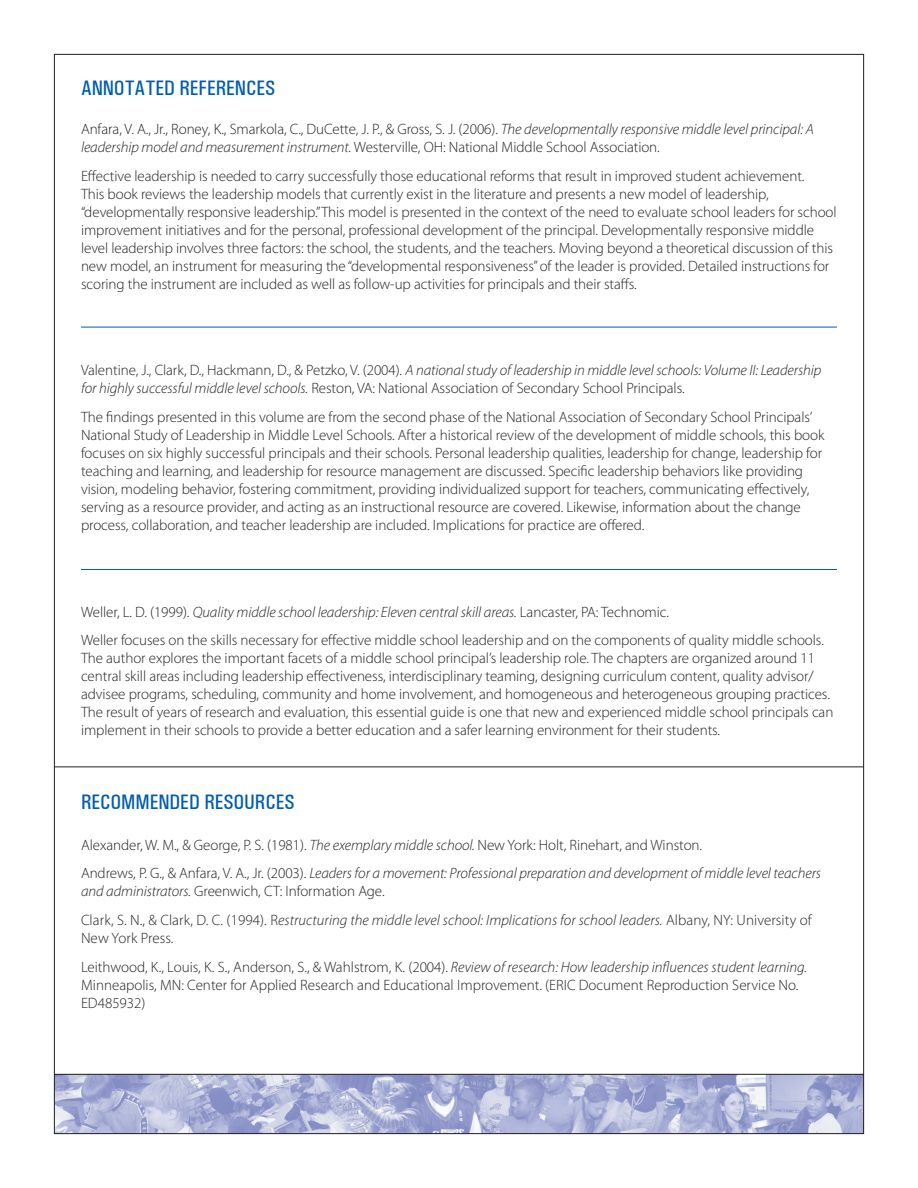
<style>
.page{position:relative;width:918px;height:1188px;background:#fff}
.page>*{position:absolute;margin:0;border:0;box-sizing:border-box;transform-origin:0 0}
.t1{font:500 condensed 21px "Univers";letter-spacing:-.005em;color:#015dab}
.t2{font:300 15px/18px "Myriad Pro";letter-spacing:-.005em;color:#231f20}
.t3{font:italic 300 15px/28.8px "Myriad Pro";letter-spacing:.005em;color:#231f20}
.s1{font-style:italic}
.s2{font-style:normal}
</style>
<div class="page">
<img style="left:56px;top:1075px;width:806px;height:57px">
<hr style="left:54px;top:1074px;width:810px;height:1px;background:#231f20">
<hr style="left:81px;top:327px;width:756px;height:1px;background:#015dab">
<hr style="left:81px;top:569px;width:756px;height:1px;background:#015dab">
<hr style="left:54px;top:766px;width:810px;height:1px;background:#231f20">
<h1 class="t1" style="left:81px;top:76px;width:44px">ANNOTATED</h1>
<h1 class="t1" style="left:179px;top:76px;width:87px">REFERENCES</h1>
<p class="t2" style="left:81px;top:120px;width:734px">Anfara, V. A., Jr., Roney, K., Smarkola, C., DuCette, J. P., &amp; Gross, S. J. (2006). <span class="s1">The developmentally responsive middle level principal: A leadership model and measurement instrument.</span> Westerville, OH: National Middle School Association.</p>
<p class="t2" style="left:81px;top:167px;width:757px">Effective leadership is needed to carry successfully those educational reforms that result in improved student achievement.<br>This book reviews the leadership models that currently exist in the literature and presents a new model of leadership, “developmentally responsive leadership.” This model is presented in the context of the need to evaluate school leaders for school improvement initiatives and for the personal, professional development of the principal. Developmentally responsive middle level leadership involves three factors: the school, the students, and the teachers. Moving beyond a theoretical discussion of this new model, an instrument for measuring the “developmental responsiveness” of the leader is provided. Detailed instructions for scoring the instrument are included as well as follow-up activities for principals and their staffs.</p>
<p class="t2" style="left:81px;top:361px;width:742px">Valentine, J., Clark, D., Hackmann, D., &amp; Petzko, V. (2004). <span class="s1">A national study of leadership in middle level schools: Volume II: Leadership for highly successful middle level schools.</span> Reston, VA: National Association of Secondary School Principals.</p>
<p class="t2" style="left:81px;top:408px;width:745px">The findings presented in this volume are from the second phase of the National Association of Secondary School Principals’ National Study of Leadership in Middle Level Schools. After a historical review of the development of middle schools, this book focuses on six highly successful principals and their schools. Personal leadership qualities, leadership for change, leadership for teaching and learning, and leadership for resource management are discussed. Specific leadership behaviors like providing vision, modeling behavior, fostering commitment, providing individualized support for teachers, communicating effectively, serving as a resource provider, and acting as an instructional resource are covered. Likewise, information about the change process, collaboration, and teacher leadership are included. Implications for practice are offered.</p>
<p class="t2" style="left:81px;top:597px;width:744px;line-height:28.8px">Weller, L. D. (1999). <span class="s1">Quality middle school leadership: Eleven central skill areas.</span> Lancaster, PA: Technomic.<br>Weller focuses on the skills necessary for effective middle school leadership and on the components of quality middle schools.</p>
<p class="t2" style="left:81px;top:649px;width:754px">The author explores the important facets of a middle school principal’s leadership role. The chapters are organized around 11 central skill areas including leadership effectiveness, interdisciplinary teaming, designing curriculum content, quality advisor/ advisee programs, scheduling, community and home involvement, and homogeneous and heterogeneous grouping practices.<br>The result of years of research and evaluation, this essential guide is one that new and experienced middle school principals can implement in their schools to provide a better education and a safer learning environment for their students.</p>
<h1 class="t1" style="left:81px;top:790px;width:215px">RECOMMENDED RESOURCES</h1>
<p class="t2" style="left:81px;top:830px;width:742px;line-height:28.8px">Alexander, W. M., &amp; George, P. S. (1981). <span class="s1">The exemplary middle school.</span> New York: Holt, Rinehart, and Winston.<br>Andrews, P. G., &amp; Anfara, V. A., Jr. (2003). <span class="s1">Leaders for a movement: Professional preparation and development of middle level teachers</span></p>
<p class="t3" style="left:81px;top:877px;width:732px">and administrators. <span class="s2">Greenwich, CT: Information Age.<br>Clark, S. N., &amp; Clark, D. C. (1994). R</span>estructuring the middle level school: Implications for school leaders. <span class="s2">Albany, NY: University of</span></p>
<p class="t2" style="left:81px;top:924px;width:728px;line-height:28.8px">New York Press.<br>Leithwood, K., Louis, K. S., Anderson, S., &amp; Wahlstrom, K. (2004). <span class="s1">Review of research: How leadership influences student learning.</span></p>
<p class="t2" style="left:81px;top:976px;width:719px">Minneapolis, MN: Center for Applied Research and Educational Improvement. (ERIC Document Reproduction Service No.<br>ED485932)</p>
</div>
